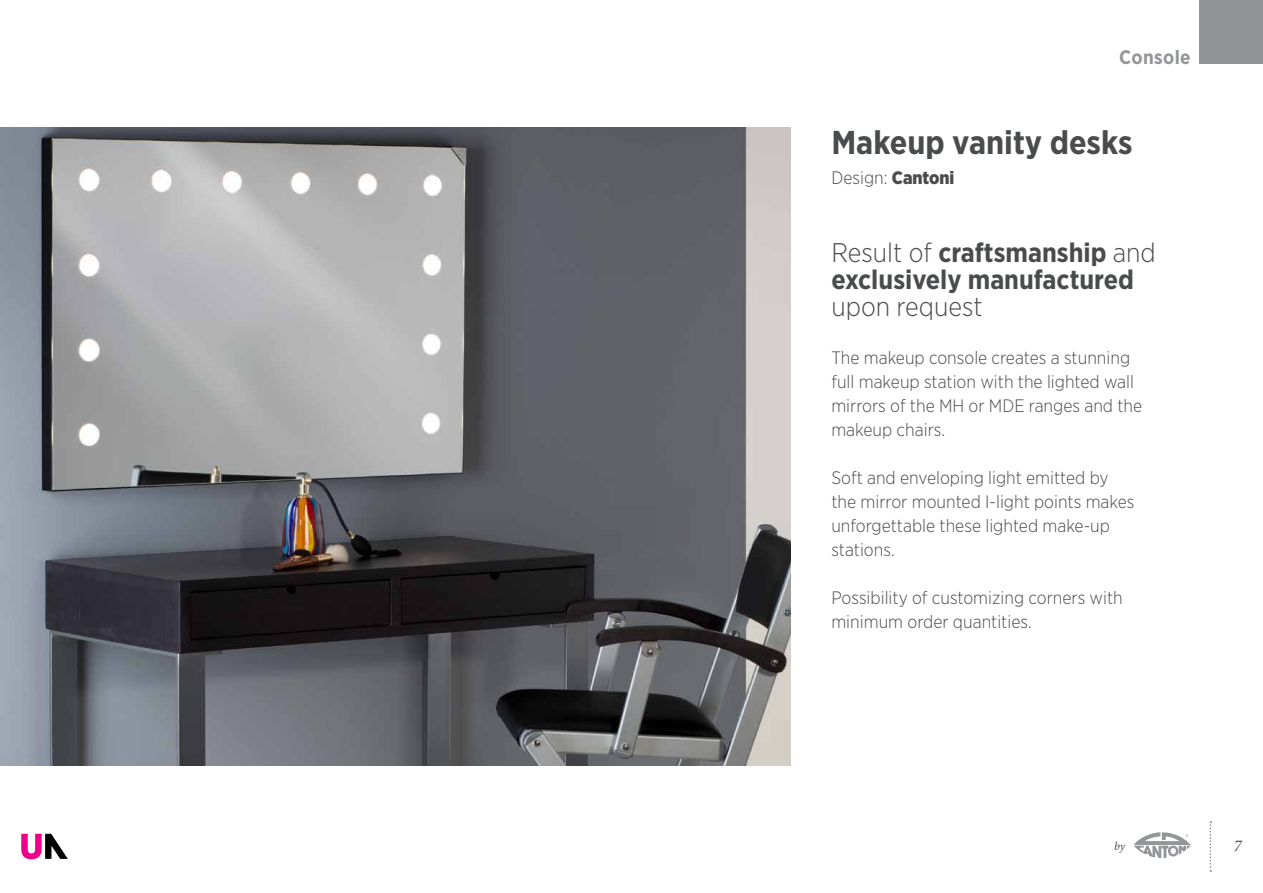
<style>
.page{position:relative;width:1263px;height:893px;background:#fff}
.page>*{position:absolute;margin:0;border:0;box-sizing:border-box;transform-origin:0 0}
.t1{font:700 33px "Gotham Narrow";color:#4a4b4c}
.t2{font:700 27px/27px "Gotham Narrow";color:#4a4b4c}
.t3{font:300 27px "Gotham Narrow";color:#4a4b4c}
.t4{font:700 19.5px "Gotham Narrow";letter-spacing:.02em;color:#949598}
.t5{font:300 18px/24px "Gotham Narrow";color:#4a4b4c}
.t6{font:italic 16.5px "Minion Pro";color:#4d4d4f}
.t7{font:italic 12px "Minion Pro";color:#4d4d4f}
.s1{font-weight:900}
.s2{font-weight:300}
</style>
<div class="page">
<img style="left:0;top:128px;width:791px;height:637px">
<svg style="left:21px;top:834px;width:47px;height:25px"></svg>
<svg style="left:1134px;top:832px;width:57px;height:26px"></svg>
<svg style="left:1209px;top:821px;width:2px;height:51px"></svg>
<div style="left:1199px;top:0;width:64px;height:64px;background:#929497"></div>
<p class="t4" style="left:1119px;top:44px;width:73px">Console</p>
<h1 class="t1" style="left:831px;top:121px;width:303px">Makeup vanity desks</h1>
<p class="t5" style="left:831px;top:165px;width:125px">Design: <span class="s1">Cantoni</span></p>
<h2 class="t2" style="left:831px;top:239px;width:326px"><span class="s2">Result of</span> craftsmanship <span class="s2">and </span>exclusively manufactured</h2>
<h2 class="t3" style="left:831px;top:290px;width:153px">upon request</h2>
<p class="t5" style="left:831px;top:345px;width:312px">The makeup console creates a stunning full makeup station with the lighted wall mirrors of the MH or MDE ranges and the makeup chairs.</p>
<p class="t5" style="left:831px;top:465px;width:305px">Soft and enveloping light emitted by the mirror mounted I-light points makes unforgettable these lighted make-up stations.</p>
<p class="t5" style="left:831px;top:585px;width:293px">Possibility of customizing corners with minimum order quantities.</p>
<p class="t7" style="left:1114px;top:838px;width:12px">by</p>
<p class="t6" style="left:1234px;top:834px;width:9px">7</p>
</div>
